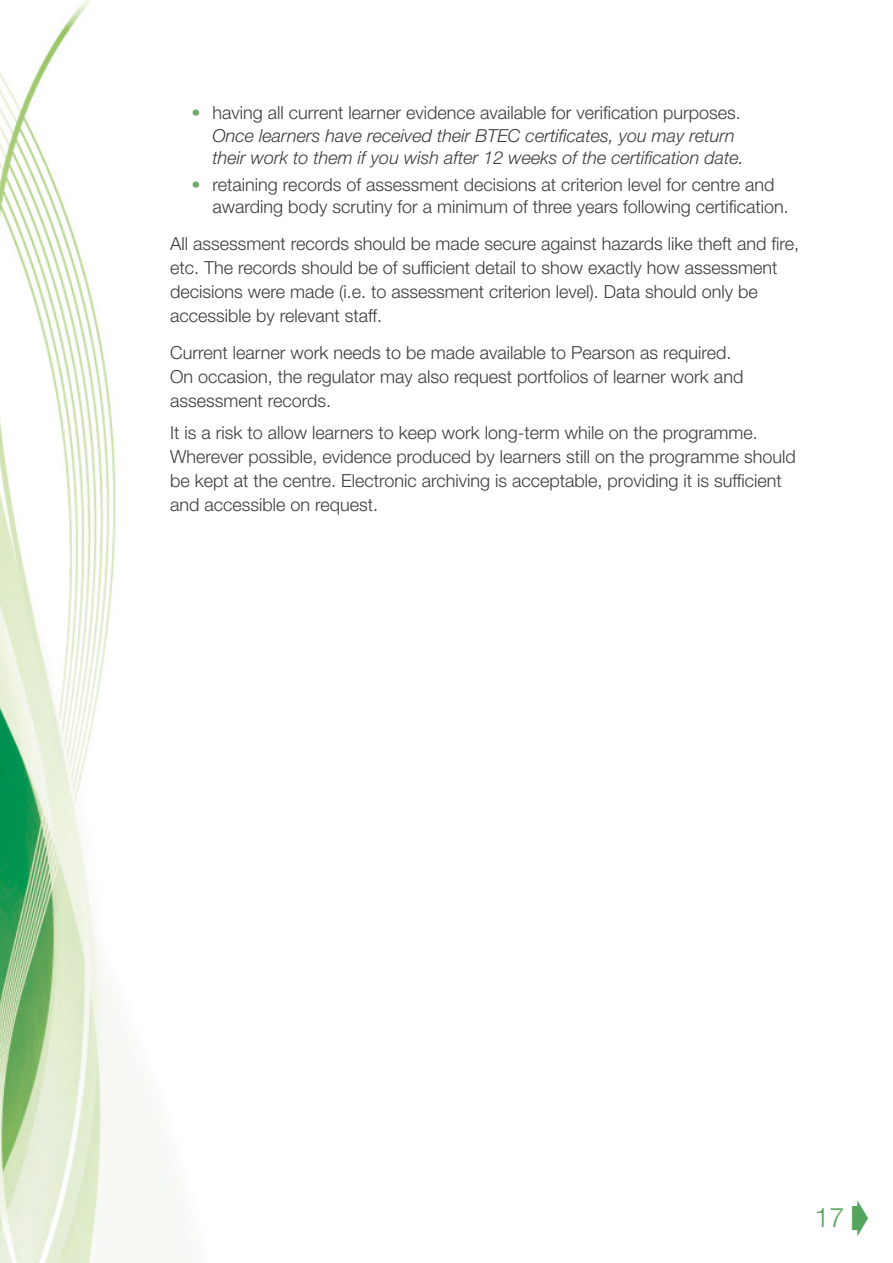
<style>
.page{position:relative;width:893px;height:1263px;background:#fff}
.page>*{position:absolute;margin:0;border:0;box-sizing:border-box;transform-origin:0 0}
.t1{font:300 27px "Helvetica Neue LT Pro";color:#53a45c}
.t2{font:300 18px/24px "Helvetica Neue LT Pro";color:#3c3c3b}
.t3{font:italic 300 18px/22.5px "Helvetica Neue LT Pro";color:#3c3c3b}
.s1{font-style:normal;color:#6aac6b}
.s2{font-style:normal}
.s3{color:#6aac6b}
</style>
<div class="page">
<img style="left:0;top:0;width:198px;height:1263px">
<p class="t3" style="left:213px;top:101px;width:533px;text-indent:-21px"><span class="s1">•</span> <span class="s2">having all current learner evidence available for verification purposes.<br></span>Once learners have received their BTEC certificates, you may return their work to them if you wish after 12 weeks of the certification date.</p>
<p class="t2" style="left:213px;top:173px;width:578px;line-height:22.5px;text-indent:-21px"><span class="s3">•</span> retaining records of assessment decisions at criterion level for centre and awarding body scrutiny for a minimum of three years following certification.</p>
<p class="t2" style="left:170px;top:231px;width:631px">All assessment records should be made secure against hazards like theft and fire, etc. The records should be of sufficient detail to show exactly how assessment decisions were made (i.e. to assessment criterion level). Data should only be accessible by relevant staff.</p>
<p class="t2" style="left:170px;top:340px;width:575px">Current learner work needs to be made available to Pearson as required.<br>On occasion, the regulator may also request portfolios of learner work and assessment records.</p>
<p class="t2" style="left:170px;top:421px;width:627px">It is a risk to allow learners to keep work long-term while on the programme.<br>Wherever possible, evidence produced by learners still on the programme should be kept at the centre. Electronic archiving is acceptable, providing it is sufficient and accessible on request.</p>
<h1 class="t1" style="left:815px;top:1201px;width:57px">17 ➧</h1>
</div>
